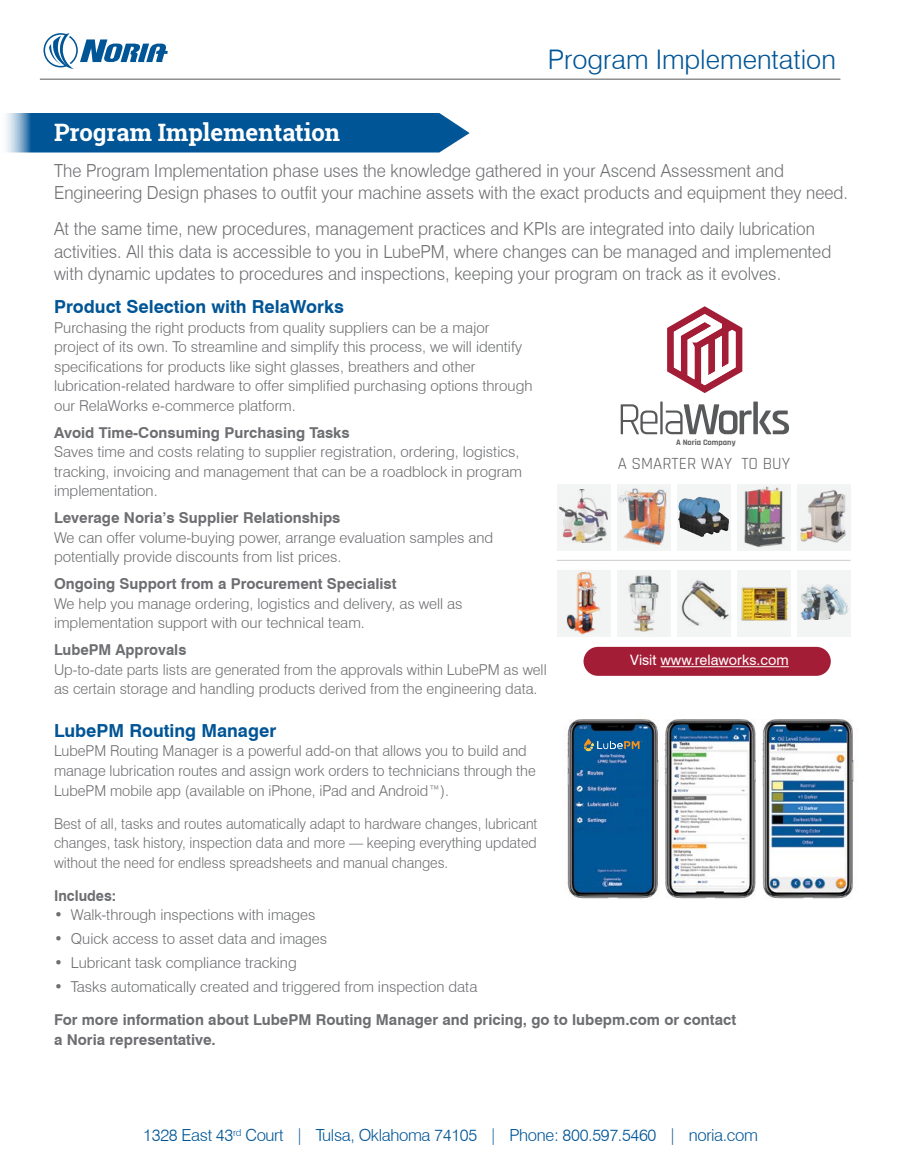
<style>
.page{position:relative;width:905px;height:1175px;background:#fff}
.page>*{position:absolute;margin:0;border:0;box-sizing:border-box;transform-origin:0 0}
.t1{font:300 27px "Swiss 721 BT";color:#005596}
.t2{font:700 24px "Roboto Slab";color:#fff}
.t3{font:300 18px/22.5px "Swiss 721 BT";color:#6d6e71;scale:.95 1}
.t4{font:700 18px "Swiss 721 BT";color:#005596}
.t5{font:17.25px "Rajdhani";color:#5f6062}
.t6{font:300 16.65px "Swiss 721 BT";letter-spacing:-.02em;color:#005596}
.t7{font:300 15px/19.5px "Swiss 721 BT";color:#6d6e71}
.t8{font:700 15px/19.5px "Swiss 721 BT";color:#6d6e71}
.t9{font:300 15px/19.5px "Swiss 721 BT";color:#6d6e71;text-align:justify;scale:.94 1}
.t10{font:700 15px "Swiss 721 BT";color:#6d6e71;scale:.95 1}
.t11{font:14.4px "Swiss 721 BT";color:#fff}
.t12{font:700 8.4px "Rajdhani";color:#5f6062}
</style>
<div class="page">
<svg style="left:6px;top:113px;width:463px;height:39px;background:#105f9c"></svg>
<svg style="left:43px;top:33px;width:125px;height:36px"></svg>
<hr style="left:40px;top:79px;width:800px;height:1px;background:#58595b">
<img style="left:567px;top:719px;width:287px;height:180px">
<svg style="left:584px;top:738px;width:58px;height:13px"></svg>
<svg style="left:667px;top:306px;width:75px;height:87px"></svg>
<svg style="left:620px;top:404px;width:37px;height:30px"></svg>
<hr style="left:660px;top:401px;width:2px;height:33px;background:#58595b">
<svg style="left:665px;top:401px;width:124px;height:33px"></svg>
<img style="left:730px;top:578px;width:1px;height:49px">
<img style="left:850px;top:488px;width:1px;height:57px">
<hr style="left:557px;top:560px;width:293px;height:1px;background:#939598">
<svg style="left:557px;top:484px;width:53px;height:66px;fill:#f2f2f2"></svg>
<img style="left:617px;top:484px;width:53px;height:66px">
<div style="left:677px;top:484px;width:53px;height:66px;background:#f3f4f4"></div>
<img style="left:737px;top:484px;width:53px;height:66px">
<svg style="left:797px;top:484px;width:53px;height:66px;fill:#eeecec"></svg>
<div style="left:557px;top:570px;width:53px;height:66px;background:#f2f3f3"></div>
<svg style="left:617px;top:570px;width:53px;height:66px;fill:#f2f3f3"></svg>
<svg style="left:677px;top:570px;width:53px;height:66px;fill:#f3f4f4"></svg>
<div style="left:737px;top:570px;width:53px;height:66px;background:#f3f4f4"></div>
<svg style="left:797px;top:570px;width:53px;height:66px;fill:#f3f4f4"></svg>
<img style="left:678px;top:496px;width:51px;height:41px">
<img style="left:566px;top:572px;width:34px;height:62px">
<img style="left:741px;top:587px;width:46px;height:33px">
<div style="left:583px;top:647px;width:247px;height:29px;background:#a41d37;border-radius:14px"></div>
<hr style="left:660px;top:666px;width:128px;height:1px;background:#fff">
<h1 class="t1" style="left:548px;top:43px;width:289px">Program Implementation</h1>
<h2 class="t2" style="left:54px;top:115px;width:288px">Program Implementation</h2>
<p class="t3" style="left:54px;top:159px;width:837px">The Program Implementation phase uses the knowledge gathered in your Ascend Assessment and<br>Engineering Design phases to outfit your machine assets with the exact products and equipment they need.</p>
<p class="t3" style="left:54px;top:217px;width:819px">At the same time, new procedures, management practices and KPIs are integrated into daily lubrication activities. All this data is accessible to you in LubePM, where changes can be managed and implemented with dynamic updates to procedures and inspections, keeping your program on track as it evolves.</p>
<p class="t4" style="left:54px;top:296px;width:291px">Product Selection with RelaWorks</p>
<p class="t7" style="left:54px;top:317px;width:480px">Purchasing the right products from quality suppliers can be a major project of its own. To streamline and simplify this process, we will identify specifications for products like sight glasses, breathers and other lubrication-related hardware to offer simplified purchasing options through our RelaWorks e-commerce platform.</p>
<p class="t8" style="left:54px;top:422px;width:297px">Avoid Time-Consuming Purchasing Tasks</p>
<p class="t7" style="left:54px;top:442px;width:469px">Saves time and costs relating to supplier registration, ordering, logistics, tracking, invoicing and management that can be a roadblock in program implementation.</p>
<p class="t8" style="left:54px;top:508px;width:288px">Leverage Noria’s Supplier Relationships</p>
<p class="t7" style="left:54px;top:527px;width:441px">We can offer volume-buying power, arrange evaluation samples and potentially provide discounts from list prices.</p>
<p class="t8" style="left:54px;top:574px;width:344px">Ongoing Support from a Procurement Specialist</p>
<p class="t7" style="left:54px;top:593px;width:410px">We help you manage ordering, logistics and delivery, as well as implementation support with our technical team.</p>
<p class="t8" style="left:54px;top:640px;width:134px">LubePM Approvals</p>
<p class="t7" style="left:54px;top:659px;width:494px">Up-to-date parts lists are generated from the approvals within LubePM as well as certain storage and handling products derived from the engineering data.</p>
<p class="t4" style="left:54px;top:719px;width:224px">LubePM Routing Manager</p>
<p class="t7" style="left:54px;top:741px;width:483px">LubePM Routing Manager is a powerful add-on that allows you to build and manage lubrication routes and assign work orders to technicians through the<br>LubePM mobile app (available on iPhone, iPad and Android™).</p>
<p class="t9" style="left:54px;top:813px;width:515px">Best of all, tasks and routes automatically adapt to hardware changes, lubricant changes, task history, inspection data and more — keeping everything updated without the need for endless spreadsheets and manual changes.</p>
<p class="t10" style="left:54px;top:886px;width:67px">Includes:</p>
<p class="t7" style="left:54px;top:904px;width:263px">• Walk-through inspections with images</p>
<p class="t7" style="left:54px;top:928px;width:275px">• Quick access to asset data and images</p>
<p class="t7" style="left:54px;top:952px;width:244px">• Lubricant task compliance tracking</p>
<p class="t7" style="left:54px;top:976px;width:425px">• Tasks automatically created and triggered from inspection data</p>
<p class="t8" style="left:54px;top:1009px;width:683px">For more information about LubePM Routing Manager and pricing, go to lubepm.com or contact a Noria representative.</p>
<p class="t12" style="left:676px;top:437px;width:61px">A Noria Company</p>
<p class="t5" style="left:617px;top:454px;width:174px">A SMARTER WAY TO BUY</p>
<p class="t11" style="left:630px;top:651px;width:160px">Visit www.relaworks.com</p>
<p class="t6" style="left:143px;top:1125px;width:616px">1328 East 43<sup>rd</sup> Court | Tulsa, Oklahoma 74105 | Phone: 800.597.5460 | noria.com</p>
</div>
